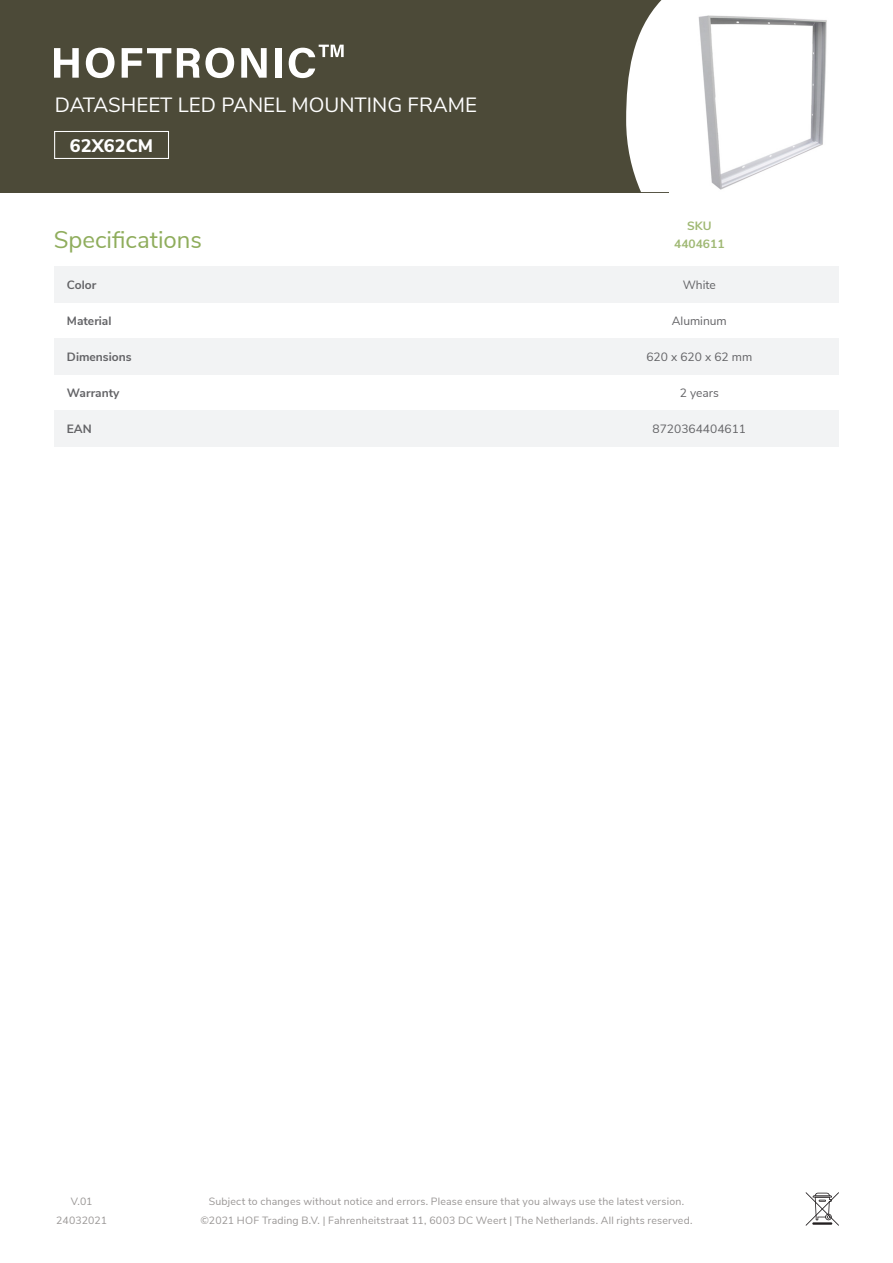
<style>
.page{position:relative;width:893px;height:1263px;background:#fff}
.page>*{position:absolute;margin:0;border:0;box-sizing:border-box;transform-origin:0 0}
.t1{font:24px "Nunito Sans";color:#8fad5c}
.t2{font:20.55px "Nunito Sans";color:#fff}
.t3{font:800 18.15px "Nunito Sans";color:#fff}
.t4{font:12px "Nunito Sans";color:#636366}
.t5{font:700 12px "Nunito Sans";color:#636366}
.t6{font:700 12px "Nunito Sans";color:#9fb873}
.t7{font:10.5px/19.5px "Nunito Sans";letter-spacing:.02em;color:#999695;text-align:center}
</style>
<div class="page">
<svg style="left:806px;top:1192px;width:33px;height:33px"></svg>
<hr style="left:812px;top:1222px;width:20px;height:3px;background:#231f20">
<div style="left:54px;top:266px;width:785px;height:36px;background:#f2f3f4"></div>
<div style="left:54px;top:410px;width:785px;height:36px;background:#f2f3f4"></div>
<div style="left:54px;top:338px;width:785px;height:36px;background:#f2f3f4"></div>
<div style="left:0;top:0;width:839px;height:192px;background:#4c4a38"></div>
<svg style="left:626px;top:0;width:213px;height:192px;background:#e3e3e0"></svg>
<img style="left:670px;top:12px;width:169px;height:180px">
<svg style="left:54px;top:48px;width:25px;height:30px"></svg>
<svg style="left:86px;top:48px;width:29px;height:30px"></svg>
<svg style="left:122px;top:48px;width:49px;height:30px"></svg>
<svg style="left:177px;top:48px;width:57px;height:30px"></svg>
<svg style="left:241px;top:48px;width:26px;height:30px"></svg>
<div style="left:275px;top:48px;width:7px;height:30px;background:#fff"></div>
<svg style="left:289px;top:45px;width:55px;height:33px"></svg>
<div style="left:54px;top:131px;width:115px;height:28px;border:1px solid #fff"></div>
<p class="t2" style="left:55px;top:90px;width:424px">DATASHEET LED PANEL MOUNTING FRAME</p>
<p class="t3" style="left:70px;top:132px;width:85px">62X62CM</p>
<p class="t1" style="left:54px;top:222px;width:150px">Specifications</p>
<p class="t5" style="left:67px;top:276px;width:31px">Color</p>
<p class="t5" style="left:67px;top:312px;width:46px">Material</p>
<p class="t5" style="left:67px;top:348px;width:66px">Dimensions</p>
<p class="t5" style="left:67px;top:384px;width:54px">Warranty</p>
<p class="t5" style="left:67px;top:420px;width:26px">EAN</p>
<p class="t6" style="left:687px;top:217px;width:26px">SKU</p>
<p class="t6" style="left:674px;top:235px;width:52px">4404611</p>
<p class="t4" style="left:683px;top:276px;width:35px">White</p>
<p class="t4" style="left:672px;top:312px;width:57px">Aluminum</p>
<p class="t4" style="left:646px;top:348px;width:107px">620 x 620 x 62 mm</p>
<p class="t4" style="left:680px;top:384px;width:41px">2 years</p>
<p class="t4" style="left:653px;top:420px;width:95px">8720364404611</p>
<p class="t7" style="left:56px;top:1190px;width:52px">V.01<br>24032021</p>
<p class="t7" style="left:200px;top:1190px;width:493px">Subject to changes without notice and errors. Please ensure that you always use the latest version. ©2021 HOF Trading B.V. | Fahrenheitstraat 11, 6003 DC Weert | The Netherlands. All rights reserved.</p>
</div>
